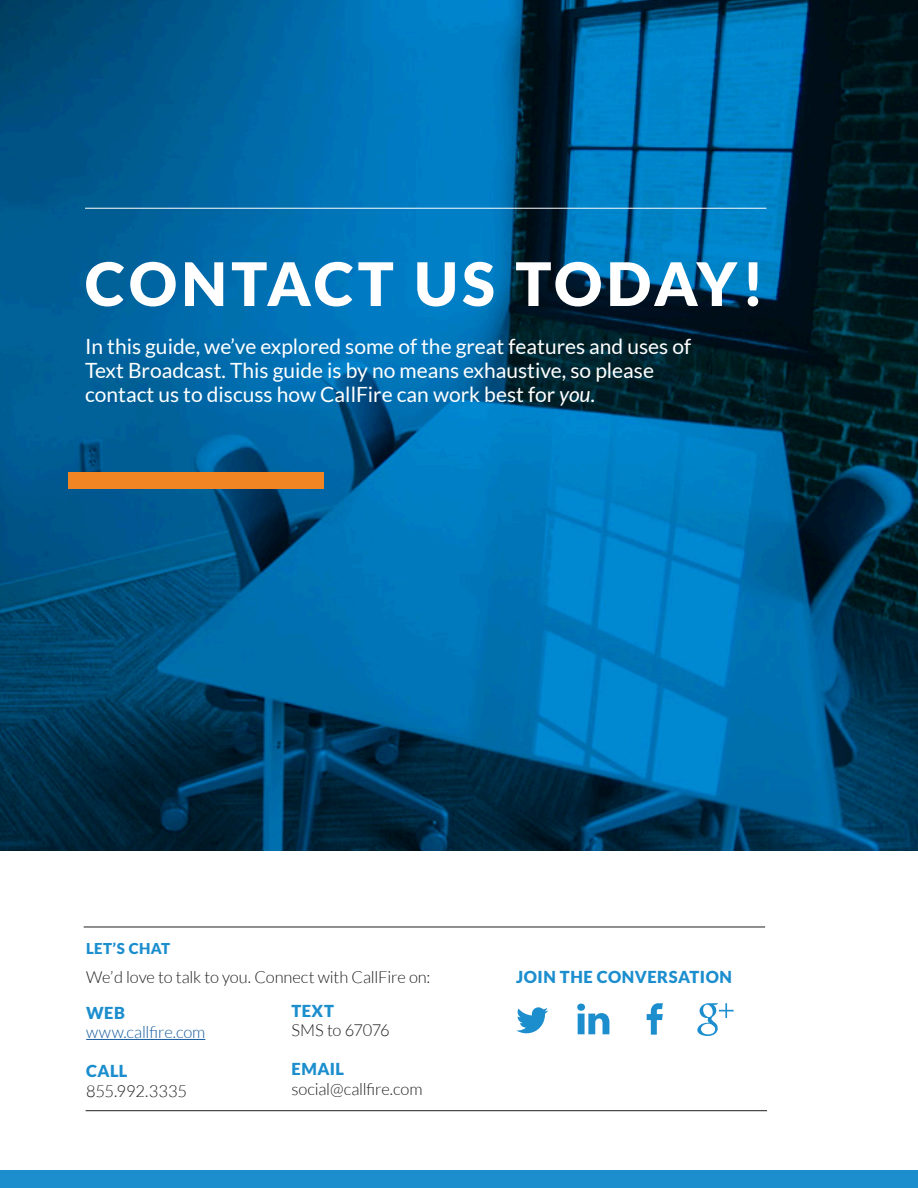
<style>
.page{position:relative;width:918px;height:1188px;background:#fff}
.page>*{position:absolute;margin:0;border:0;box-sizing:border-box;transform-origin:0 0}
.t1{font:900 60px "Lato";letter-spacing:.075em;color:#fff}
.t2{font:21px "Lato";color:#fff}
.t3{font:300 16.5px "Lato";letter-spacing:-.01em;color:#231f20}
.t4{font:900 16.5px "Lato";letter-spacing:.03em;color:#1c8ece}
.t5{font:300 16.5px "Lato";letter-spacing:-.005em;color:#175d9e}
._10_pt_Headlines_Cop{font:900 15px "Lato";letter-spacing:.03em;color:#1c8ece}
.s1{font-style:italic}
</style>
<div class="page">
<img style="left:0;top:0;width:918px;height:851px">
<svg style="left:577px;top:1004px;width:32px;height:30px"></svg>
<svg style="left:516px;top:1007px;width:32px;height:26px"></svg>
<svg style="left:697px;top:1003px;width:37px;height:33px"></svg>
<svg style="left:646px;top:1003px;width:17px;height:32px"></svg>
<div style="left:0;top:1170px;width:918px;height:18px;background:#1c8ece"></div>
<hr style="left:86px;top:1110px;width:681px;height:1px;background:#231f20">
<hr style="left:84px;top:927px;width:681px;height:1px;background:#231f20">
<hr style="left:85px;top:208px;width:681px;height:1px;background:#fff">
<div style="left:69px;top:472px;width:255px;height:16px;background:#f18524"></div>
<hr style="left:86px;top:1039px;width:119px;height:1px;background:#175d9e">
<p class="t1" style="left:85px;top:249px;width:681px">CONTACT US TODAY!</p>
<p class="t2" style="left:85px;top:335px;width:608px">In this guide, we’ve explored some of the great features and uses of</p>
<p class="t2" style="left:85px;top:359px;width:571px">Text Broadcast. This guide is by no means exhaustive, so please</p>
<p class="t2" style="left:85px;top:383px;width:512px">contact us to discuss how CallFire can work best for <span class="s1">you</span>.</p>
<p class="_10_pt_Headlines_Cop" style="left:86px;top:940px;width:86px">LET’S CHAT</p>
<p class="t3" style="left:86px;top:969px;width:346px">We’d love to talk to you. Connect with CallFire on:</p>
<p class="t4" style="left:86px;top:1003px;width:40px">WEB</p>
<p class="t5" style="left:86px;top:1023px;width:121px">www.callfire.com</p>
<p class="t4" style="left:86px;top:1061px;width:43px">CALL</p>
<p class="t3" style="left:86px;top:1082px;width:102px">855.992.3335</p>
<p class="t4" style="left:292px;top:1001px;width:44px">TEXT</p>
<p class="t3" style="left:292px;top:1021px;width:100px">SMS to 67076</p>
<p class="t4" style="left:292px;top:1059px;width:54px">EMAIL</p>
<p class="t3" style="left:292px;top:1080px;width:132px">social@callfire.com</p>
<p class="t4" style="left:516px;top:968px;width:217px">JOIN THE CONVERSATION</p>
</div>
